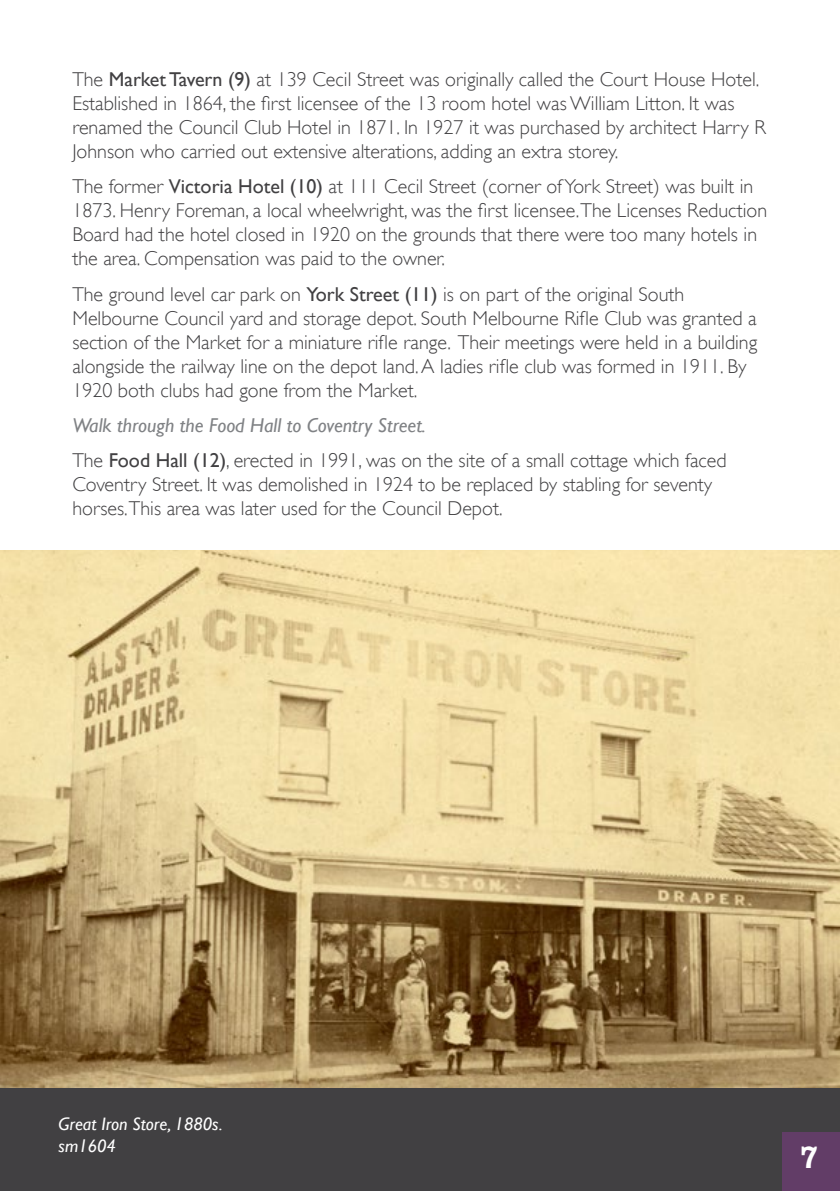
<style>
.page{position:relative;width:840px;height:1191px;background:#fff}
.page>*{position:absolute;margin:0;border:0;box-sizing:border-box;transform-origin:0 0}
.t1{font:34px "Rosewood Std Fill";color:#fff}
.t2{font:300 20px/24px "Gill Sans";color:#414042}
.t3{font:italic 18px/22px "Gill Sans";color:#fff}
.s1{font-weight:400}
.s2{font-weight:400;font-style:italic;color:#808285}
</style>
<div class="page">
<img style="left:0;top:550px;width:839px;height:539px">
<div style="left:0;top:1089px;width:839px;height:102px;background:#414042"></div>
<div style="left:781px;top:1131px;width:58px;height:59px;background:#623d67"></div>
<p class="t2" style="left:72px;top:67px;width:694px">The <span class="s1">Market Tavern (9)</span> at 139 Cecil Street was originally called the Court House Hotel.<br>Established in 1864, the first licensee of the 13 room hotel was William Litton. It was renamed the Council Club Hotel in 1871. In 1927 it was purchased by architect Harry R Johnson who carried out extensive alterations, adding an extra storey.</p>
<p class="t2" style="left:72px;top:174px;width:695px">The former <span class="s1">Victoria Hotel (10)</span> at 111 Cecil Street (corner of York Street) was built in 1873. Henry Foreman, a local wheelwright, was the first licensee.The Licenses Reduction Board had the hotel closed in 1920 on the grounds that there were too many hotels in the area. Compensation was paid to the owner.</p>
<p class="t2" style="left:72px;top:282px;width:686px">The ground level car park on <span class="s1">York Street (11)</span> is on part of the original South Melbourne Council yard and storage depot. South Melbourne Rifle Club was granted a section of the Market for a miniature rifle range. Their meetings were held in a building alongside the railway line on the depot land. A ladies rifle club was formed in 1911. By 1920 both clubs had gone from the Market.</p>
<p class="t2" style="left:72px;top:407px;width:655px;line-height:35.4px"><span class="s2">Walk through the Food Hall to Coventry Street.<br></span>The <span class="s1">Food Hall (12)</span>, erected in 1991, was on the site of a small cottage which faced</p>
<p class="t2" style="left:72px;top:472px;width:641px">Coventry Street. It was demolished in 1924 to be replaced by stabling for seventy horses.This area was later used for the Council Depot.</p>
<p class="t3" style="left:59px;top:1112px;width:165px">Great Iron Store, 1880s. sm1604</p>
<h1 class="t1" style="left:799px;top:1139px;width:20px">7</h1>
</div>
